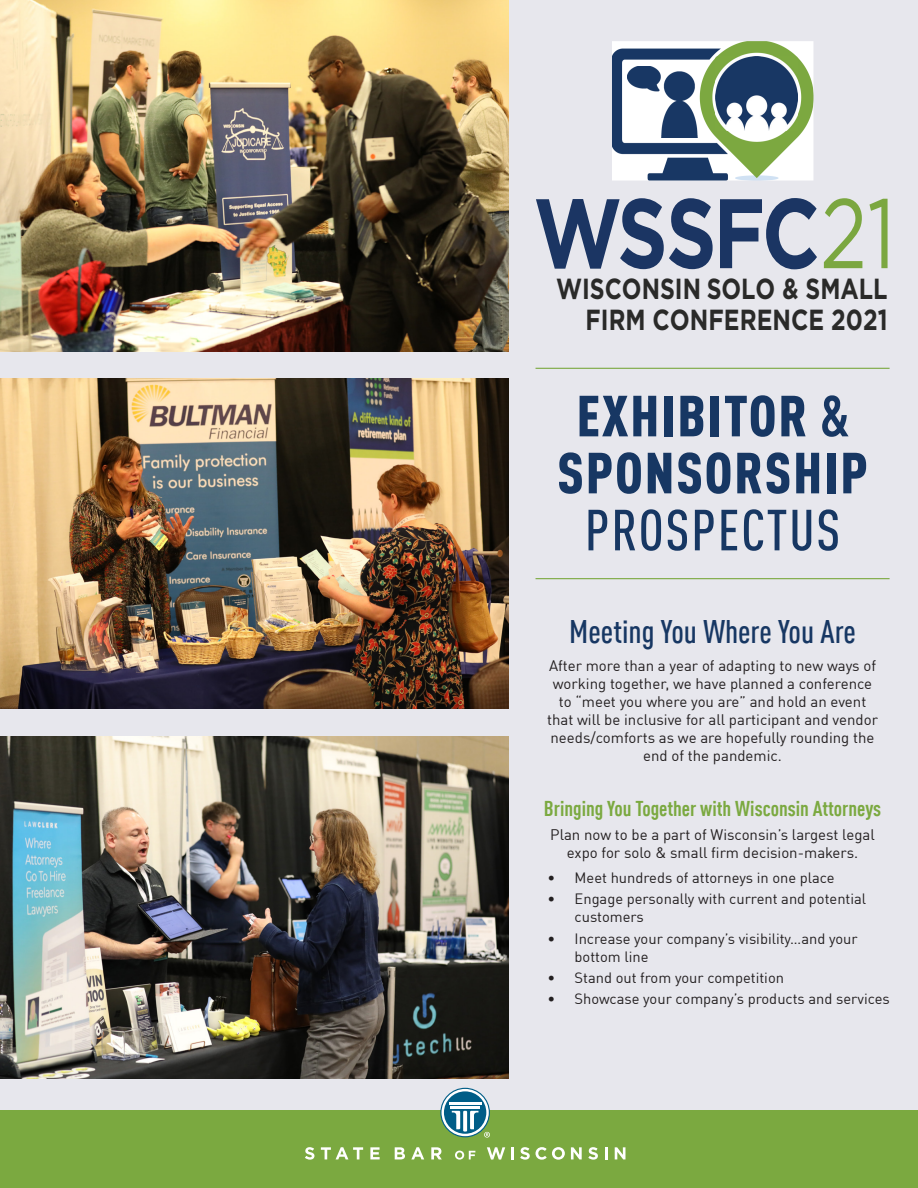
<style>
.page{position:relative;width:918px;height:1188px;background:#fff}
.page>*{position:absolute;margin:0;border:0;box-sizing:border-box;transform-origin:0 0}
.t1{font:700 98.55px "Gotham";letter-spacing:-.04em;color:#1b3563;scale:.8 1}
.t2{font:900 condensed 57px/57px "DIN Offc";letter-spacing:.03em;color:#173763;text-align:center}
.t3{font:500 condensed 57px "DIN Offc";letter-spacing:.03em;color:#173763}
.t4{font:500 condensed 31.95px "DIN Offc";color:#173763;scale:1.04 1}
.t5{font:700 29.1px/31px "Gotham";color:#2a2a29;text-align:right;scale:.8 1}
.t6{font:700 condensed 21px "DIN Offc";color:#7ba940}
.t7{font:15px/18px "DIN Offc";color:#231f20;text-align:center}
.t8{font:14.7px/18px "DIN Offc";color:#231f20}
.s1{font-weight:400;color:#7ba740}
.s2{font-weight:700}
</style>
<div class="page">
<div style="left:0;top:0;width:918px;height:1136px;background:#e7e7ed"></div>
<hr style="left:536px;top:368px;width:354px;height:1px;background:#7ba940">
<hr style="left:536px;top:578px;width:354px;height:1px;background:#7ba940">
<div style="left:0;top:1111px;width:918px;height:77px;background:#7ba940"></div>
<svg style="left:305px;top:1147px;width:9px;height:13px"></svg>
<svg style="left:321px;top:1147px;width:42px;height:12px"></svg>
<svg style="left:370px;top:1147px;width:10px;height:12px"></svg>
<svg style="left:395px;top:1147px;width:10px;height:12px"></svg>
<svg style="left:411px;top:1147px;width:13px;height:12px"></svg>
<svg style="left:431px;top:1147px;width:11px;height:12px"></svg>
<svg style="left:455px;top:1151px;width:20px;height:9px"></svg>
<svg style="left:487px;top:1147px;width:18px;height:13px"></svg>
<svg style="left:511px;top:1147px;width:3px;height:12px"></svg>
<svg style="left:520px;top:1147px;width:10px;height:13px"></svg>
<svg style="left:536px;top:1147px;width:29px;height:13px"></svg>
<svg style="left:571px;top:1147px;width:11px;height:12px"></svg>
<svg style="left:588px;top:1147px;width:10px;height:13px"></svg>
<svg style="left:605px;top:1147px;width:2px;height:12px"></svg>
<svg style="left:615px;top:1147px;width:10px;height:12px"></svg>
<svg style="left:440px;top:1088px;width:50px;height:50px"></svg>
<img style="left:0;top:737px;width:508px;height:341px">
<img style="left:0;top:378px;width:508px;height:331px">
<img style="left:0;top:0;width:508px;height:351px">
<img style="left:612px;top:41px;width:201px;height:140px">
<img style="left:716px;top:57px;width:81px;height:73px">
<img style="left:628px;top:66px;width:69px;height:72px">
<h1 class="t1" style="left:534px;top:174px;width:454px">WSSFC<span class="s1">21</span></h1>
<h3 class="t5" style="left:556px;top:273px;width:416px">WISCONSIN SOLO &amp; SMALL<br>FIRM CONFERENCE 2021</h3>
<h2 class="t2" style="left:557px;top:386px;width:312px">EXHIBITOR <span class="s2">&amp;<br></span>SPONSORSHIP</h2>
<h2 class="t3" style="left:585px;top:496px;width:257px">PROSPECTUS</h2>
<h3 class="t4" style="left:569px;top:612px;width:277px">Meeting You Where You Are</h3>
<p class="t7" style="left:547px;top:656px;width:332px">After more than a year of adapting to new ways of working together, we have planned a conference to “meet you where you are” and hold an event that will be inclusive for all participant and vendor needs/comforts as we are hopefully rounding the end of the pandemic.</p>
<h3 class="t6" style="left:544px;top:795px;width:339px">Bringing You Together with Wisconsin Attorneys</h3>
<p class="t7" style="left:550px;top:826px;width:326px">Plan now to be a part of Wisconsin’s largest legal expo for solo &amp; small firm decision-makers.</p>
<p class="t8" style="left:548px;top:868px;width:289px">• Meet hundreds of attorneys in one place</p>
<p class="t8" style="left:575px;top:890px;width:293px;text-indent:-27px">• Engage personally with current and potential customers</p>
<p class="t8" style="left:575px;top:929px;width:285px;text-indent:-27px">• Increase your company’s visibility…and your bottom line</p>
<p class="t8" style="left:548px;top:968px;width:238px">• Stand out from your competition</p>
<p class="t8" style="left:548px;top:989px;width:344px">• Showcase your company’s products and services</p>
</div>
